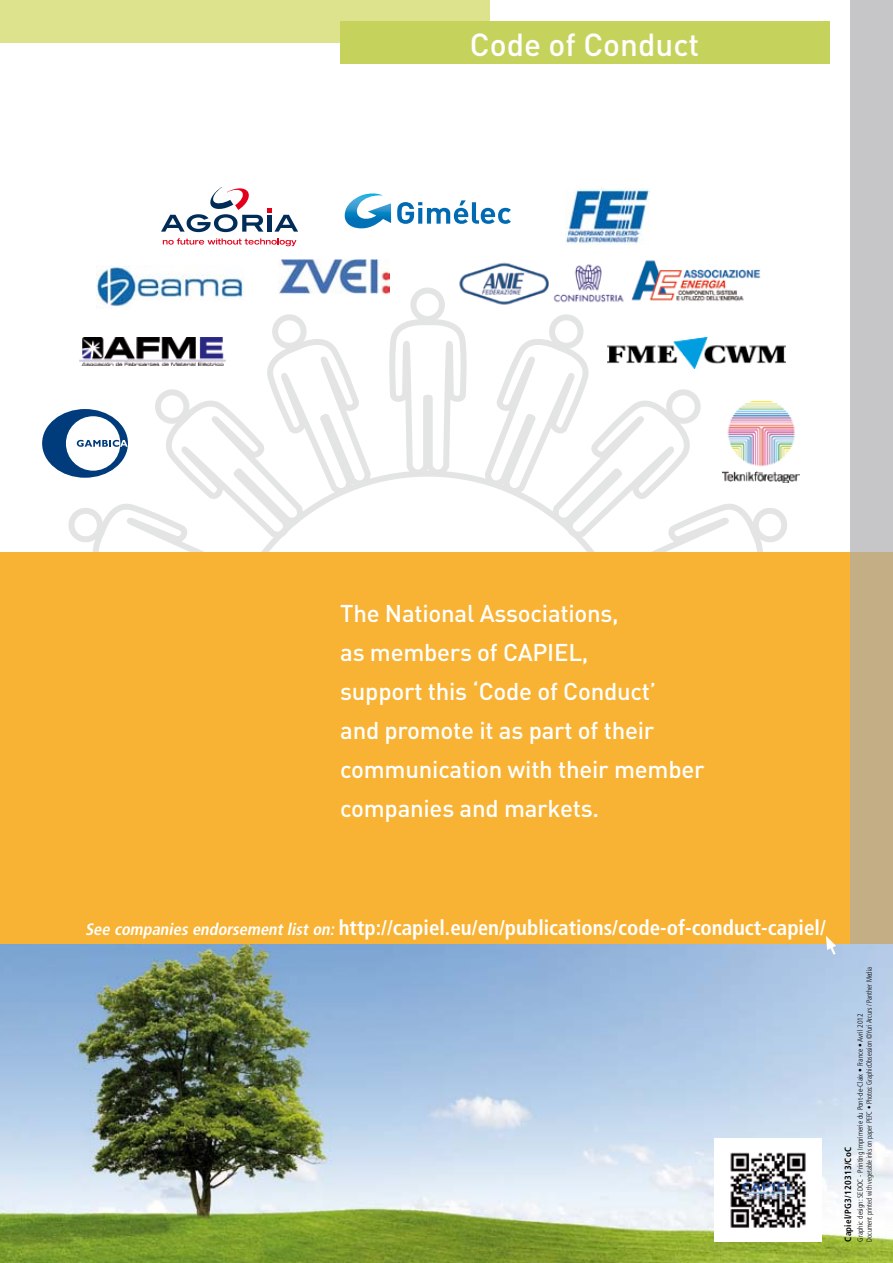
<style>
.page{position:relative;width:893px;height:1263px;background:#fff}
.page>*{position:absolute;margin:0;border:0;box-sizing:border-box;transform-origin:0 0}
.t1{font:500 31.5px "DIN";color:#fff}
.t2{font:500 24px/39px "DIN";letter-spacing:-.01em;color:#fff}
.t3{font:700 condensed 21px "Frutiger";color:#fff}
.t4{font:700 condensed 9px "Frutiger";letter-spacing:.03em;color:#000}
.t5{font:300 condensed 7.5px/9px "Frutiger";color:#000}
.s1{font-style:italic;font-size:16.5px}
</style>
<div class="page">
<svg style="left:482px;top:314px;width:312px;height:239px"></svg>
<svg style="left:384px;top:287px;width:85px;height:266px"></svg>
<div style="left:0;top:553px;width:893px;height:398px;background:#f8b334"></div>
<img style="left:0;top:944px;width:893px;height:319px">
<hr style="left:0;top:89px;width:1px;height:102px;background:#fbc262">
<div style="left:0;top:0;width:489px;height:43px;background:#dde28c"></div>
<svg style="left:850px;top:0;width:43px;height:944px;background:#c4bcac"></svg>
<div style="left:714px;top:1138px;width:108px;height:104px;background:#fff"></div>
<img style="left:730px;top:1152px;width:76px;height:76px">
<div style="left:340px;top:21px;width:489px;height:43px;background:#c5d35d"></div>
<svg style="left:397px;top:200px;width:114px;height:24px"></svg>
<svg style="left:345px;top:193px;width:46px;height:35px"></svg>
<img style="left:456px;top:260px;width:305px;height:49px">
<img style="left:566px;top:189px;width:84px;height:56px">
<img style="left:279px;top:260px;width:111px;height:34px">
<div style="left:42px;top:409px;width:86px;height:69px;background:#003b7b;border-radius:50%"></div>
<svg style="left:62px;top:314px;width:312px;height:239px"></svg>
<img style="left:97px;top:265px;width:147px;height:44px">
<svg style="left:163px;top:238px;width:133px;height:8px"></svg>
<svg style="left:161px;top:187px;width:137px;height:45px"></svg>
<img style="left:80px;top:337px;width:146px;height:28px">
<img style="left:608px;top:337px;width:178px;height:32px">
<img style="left:723px;top:401px;width:76px;height:81px">
<svg style="left:826px;top:936px;width:11px;height:21px"></svg>
<h1 class="t1" style="left:470px;top:24px;width:231px">Code of Conduct</h1>
<h2 class="t2" style="left:340px;top:593px;width:366px">The National Associations,<br>as members of CAPIEL,<br>support this ‘Code of Conduct’<br>and promote it as part of their communication with their member companies and markets.</h2>
<h3 class="t3" style="left:85px;top:915px;width:742px"><span class="s1">See companies endorsementliston:</span>http://capiel.eu/en/publications/code-of-conduct-capiel/</h3>
<p class="t5" style="left:856px;top:1242px;width:276px;rotate:-90deg">Graphic design: SEDOC - Printing Imprimerie du Pont-de-Claix • France • Avril 2012<br>Document printed with vegetable inks on paper PEFC • Photos: GraphicObsession ©Yuri Arcurs / Panther Media</p>
<p class="t4" style="left:843px;top:1242px;width:96px;rotate:-90deg">Capiel/PG3/120313/CoC</p>
</div>
